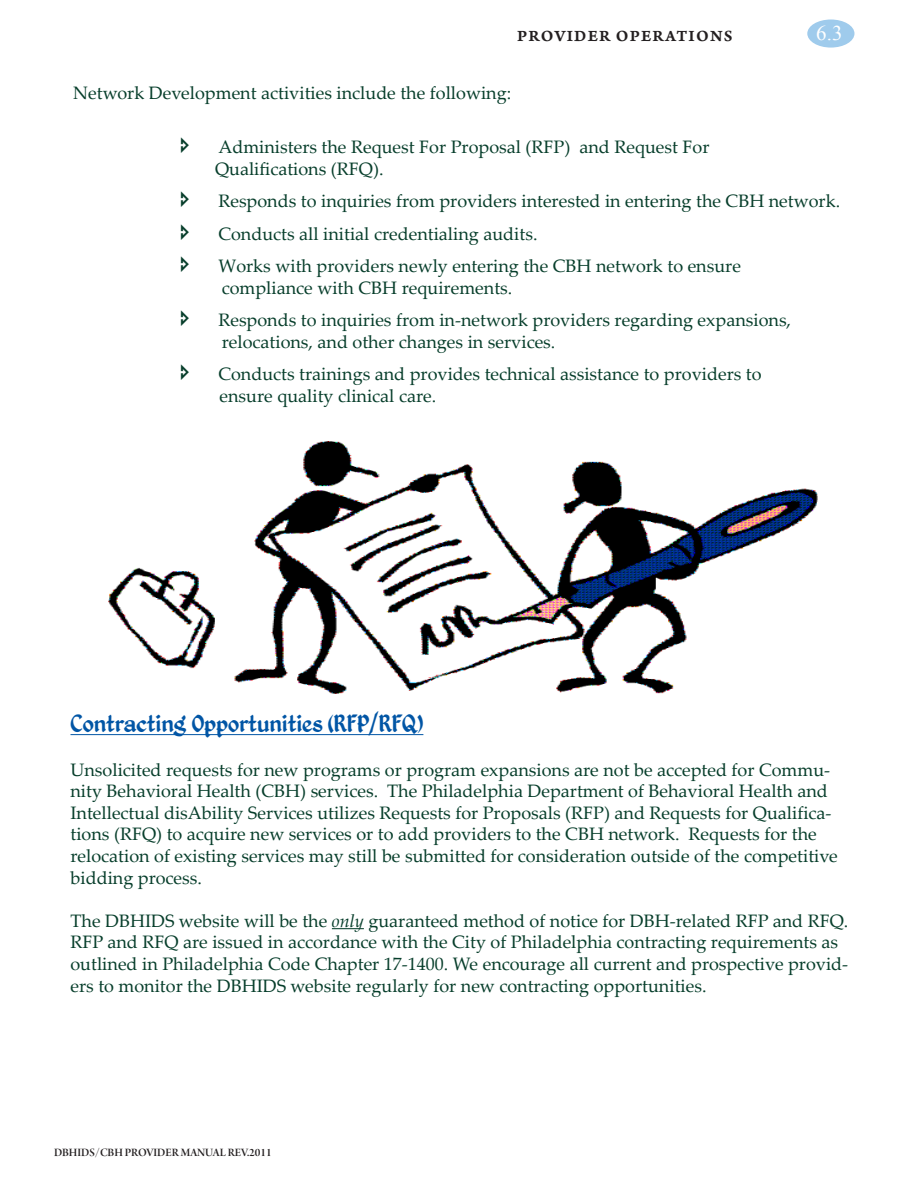
<style>
.page{position:relative;width:918px;height:1188px;background:#fff}
.page>*{position:absolute;margin:0;border:0;box-sizing:border-box;transform-origin:0 0}
.Small_Heading{font:27px "Kingthings Petrock";color:#0155a5}
.t1{font:21px "Times New Roman";color:#fff}
.Body{font:18px/21.6px "Palatino Linotype";color:#073e2b}
.t2{font:16.5px "Arno Pro Smbd Caption";letter-spacing:.07em;color:#231f20}
.t3{font:12px "Arno Pro Smbd Display";color:#231f20}
.s1{font-style:italic}
</style>
<div class="page">
<div style="left:807px;top:20px;width:47px;height:28px;background:#9fcbec;border-radius:50%"></div>
<hr style="left:70px;top:734px;width:353px;height:1px;background:#0155a5">
<hr style="left:332px;top:928px;width:32px;height:1px;background:#073e2b">
<img style="left:108px;top:441px;width:709px;height:252px">
<p class="t2" style="left:517px;top:27px;width:217px">PROVIDER OPERATIONS</p>
<p class="t1" style="left:816px;top:19px;width:28px">6.3</p>
<p class="Body" style="left:73px;top:82px;width:439px">Network Development activities include the following:</p>
<p class="Body" style="left:218px;top:136px;width:493px">Administers the Request For Proposal (RFP) and Request For</p>
<p class="Body" style="left:215px;top:157px;width:170px">Qualifications (RFQ).</p>
<p class="Body" style="left:218px;top:190px;width:623px">Responds to inquiries from providers interested in entering the CBH network.</p>
<p class="Body" style="left:218px;top:222px;width:321px">Conducts all initial credentialing audits.</p>
<p class="Body" style="left:218px;top:255px;width:524px">Works with providers newly entering the CBH network to ensure</p>
<p class="Body" style="left:222px;top:276px;width:292px">compliance with CBH requirements.</p>
<p class="Body" style="left:218px;top:309px;width:574px">Responds to inquiries from in-network providers regarding expansions,</p>
<p class="Body" style="left:222px;top:330px;width:335px">relocations, and other changes in services.</p>
<p class="Body" style="left:218px;top:363px;width:545px">Conducts trainings and provides technical assistance to providers to</p>
<p class="Body" style="left:220px;top:384px;width:218px">ensure quality clinical care.</p>
<p class="Small_Heading" style="left:70px;top:712px;width:354px">Contracting Opportunities (RFP/RFQ)</p>
<p class="Body" style="left:70px;top:758px;width:769px">Unsolicited requests for new programs or program expansions are not be accepted for Commu&shy;nity Behavioral Health (CBH) services. The Philadelphia Department of Behavioral Health and Intellectual disAbility Services utilizes Requests for Proposals (RFP) and Requests for Qualifica&shy;tions (RFQ) to acquire new services or to add providers to the CBH network. Requests for the relocation of existing services may still be submitted for consideration outside of the competitive bidding process.</p>
<p class="Body" style="left:70px;top:909px;width:779px">The DBHIDS website will be the <span class="s1">only</span> guaranteed method of notice for DBH-related RFP and RFQ.<br>RFP and RFQ are issued in accordance with the City of Philadelphia contracting requirements as outlined in Philadelphia Code Chapter 17-1400. We encourage all current and prospective provid&shy;ers to monitor the DBHIDS website regularly for new contracting opportunities.</p>
<p class="t3" style="left:54px;top:1146px;width:219px">DBHIDS/CBH PROVIDER MANUAL REV.2011</p>
</div>
